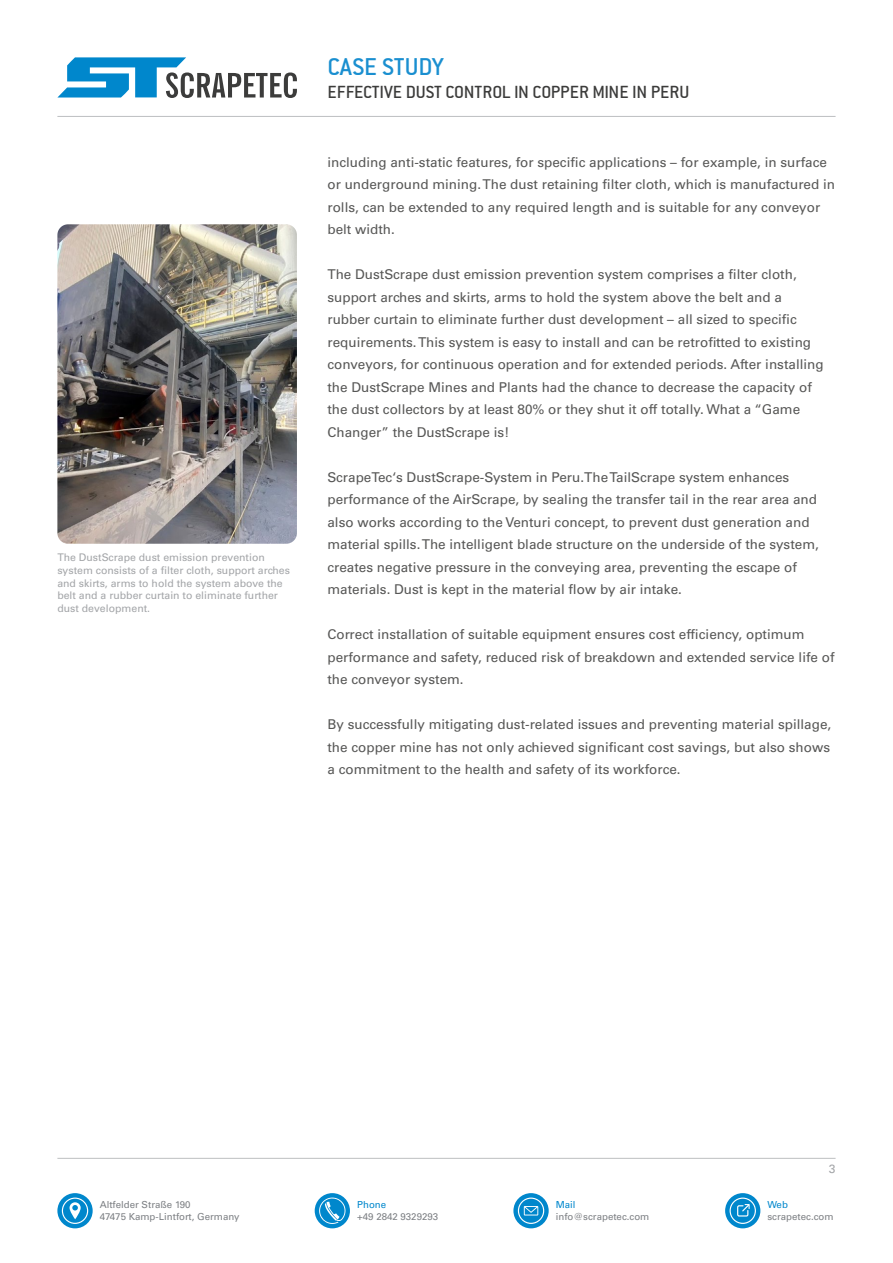
<style>
.page{position:relative;width:893px;height:1263px;background:#fff}
.page>*{position:absolute;margin:0;border:0;box-sizing:border-box;transform-origin:0 0}
.t1{font:27px "Conduit ITC";color:#1a8fd0}
.t2{font:19.5px "Conduit ITC";color:#3c3c3b}
.t3{font:13.5px/22.5px "Univers LT Std";color:#575756}
.t4{font:12px "Univers LT Std";color:#a3a5a8}
.t5{font:10.5px/12.6px "Univers LT Std";color:#a3a5a8}
.t6{font:9.75px/11.6px "Univers LT Std";color:#7c7f83}
.t7{font:9.75px "Univers LT Std";color:#0087cc}
</style>
<div class="page">
<hr style="left:57px;top:116px;width:779px;height:1px;background:#bdbfc1">
<hr style="left:57px;top:1158px;width:779px;height:1px;background:#bdbfc1">
<div style="left:315px;top:1193px;width:35px;height:35px;background:#0087cc;border-radius:50%"></div>
<svg style="left:319px;top:1197px;width:26px;height:27px"></svg>
<svg style="left:57px;top:1193px;width:36px;height:35px"></svg>
<svg style="left:62px;top:1197px;width:26px;height:27px"></svg>
<svg style="left:513px;top:1193px;width:36px;height:35px"></svg>
<svg style="left:518px;top:1197px;width:26px;height:27px"></svg>
<div style="left:725px;top:1193px;width:35px;height:35px;background:#0087cc;border-radius:50%"></div>
<svg style="left:729px;top:1197px;width:27px;height:27px"></svg>
<img style="left:57px;top:224px;width:240px;height:320px">
<svg style="left:57px;top:57px;width:240px;height:41px"></svg>
<p class="t5" style="left:57px;top:551px;width:234px">The DustScrape dust emission prevention system consists of a filter cloth, support arches and skirts, arms to hold the system above the belt and a rubber curtain to eliminate further dust development.</p>
<h1 class="t1" style="left:327px;top:51px;width:118px">CASE STUDY</h1>
<h2 class="t2" style="left:327px;top:81px;width:363px">EFFECTIVE DUST CONTROL IN COPPER MINE IN PERU</h2>
<p class="t3" style="left:327px;top:151px;width:509px">including anti-static features, for specific applications – for example, in surface or underground mining. The dust retaining filter cloth, which is manufactured in rolls, can be extended to any required length and is suitable for any conveyor belt width.</p>
<p class="t3" style="left:327px;top:263px;width:498px">The DustScrape dust emission prevention system comprises a filter cloth, support arches and skirts, arms to hold the system above the belt and a rubber curtain to eliminate further dust development – all sized to specific requirements. This system is easy to install and can be retrofitted to existing conveyors, for continuous operation and for extended periods. After installing the DustScrape Mines and Plants had the chance to decrease the capacity of the dust collectors by at least 80% or they shut it off totally. What a “Game Changer” the DustScrape is!</p>
<p class="t3" style="left:327px;top:466px;width:493px">ScrapeTec‘s DustScrape-System in Peru.The TailScrape system enhances performance of the AirScrape, by sealing the transfer tail in the rear area and also works according to the Venturi concept, to prevent dust generation and material spills. The intelligent blade structure on the underside of the system, creates negative pressure in the conveying area, preventing the escape of materials. Dust is kept in the material flow by air intake.</p>
<p class="t3" style="left:327px;top:623px;width:509px">Correct installation of suitable equipment ensures cost efficiency, optimum performance and safety, reduced risk of breakdown and extended service life of the conveyor system.</p>
<p class="t3" style="left:327px;top:713px;width:505px;text-align:justify">By successfully mitigating dust-related issues and preventing material spillage, the copper mine has not only achieved significant cost savings, but also shows a commitment to the health and safety of its workforce.</p>
<p class="t4" style="left:829px;top:1162px;width:8px">3</p>
<p class="t6" style="left:100px;top:1199px;width:141px">Altfelder Straße 190<br>47475 Kamp-Lintfort, Germany</p>
<p class="t7" style="left:556px;top:1199px;width:21px">Mail</p>
<p class="t7" style="left:357px;top:1199px;width:31px">Phone</p>
<p class="t6" style="left:357px;top:1211px;width:82px">+49 2842 9329293</p>
<p class="t6" style="left:556px;top:1211px;width:95px">info@scrapetec.com</p>
<p class="t7" style="left:767px;top:1199px;width:22px">Web</p>
<p class="t6" style="left:767px;top:1211px;width:68px">scrapetec.com</p>
</div>
